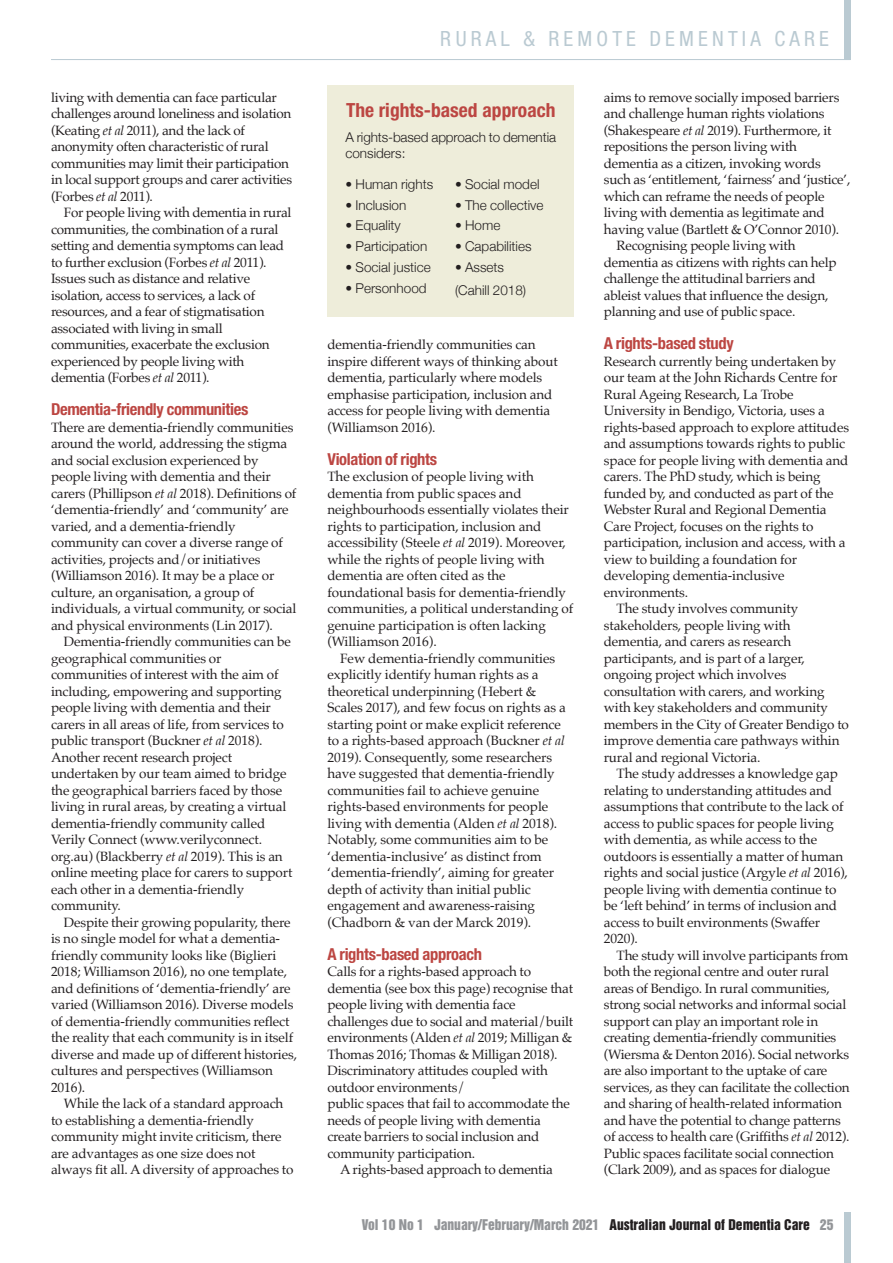
<style>
.page{position:relative;width:893px;height:1263px;background:#fff}
.page>*{position:absolute;margin:0;border:0;box-sizing:border-box;transform-origin:0 0}
.t1{font:condensed 21px "Helvetica Neue";letter-spacing:.2em;color:#bacad2}
.t2{font:700 condensed 19.5px "Helvetica Neue";color:#bc4642}
.t3{font:700 condensed 16.5px "Helvetica Neue";letter-spacing:-.02em;color:#bc4642}
.t4{font:13.5px/16.5px "Palatino";letter-spacing:-.01em;color:#231f20}
.t5{font:300 13.5px/16.5px "Helvetica Neue";color:#231f20}
.t6{font:13.5px "Helvetica Inserat";color:#939598}
.s1{font-style:italic}
.s2{color:#231f20}
</style>
<div class="page">
<div style="left:844px;top:1212px;width:6px;height:51px;background:#bacad2"></div>
<div style="left:844px;top:0;width:6px;height:60px;background:#bacad2"></div>
<hr style="left:51px;top:59px;width:799px;height:1px;background:#bacad2">
<div style="left:327px;top:85px;width:247px;height:231px;background:#eeedda"></div>
<p class="t4" style="left:51px;top:90px;width:243px">living with dementia can face particular challenges around loneliness and isolation (Keating <span class="s1">et al</span> 2011), and the lack of anonymity often characteristic of rural communities may limit their participation in local support groups and carer activities (Forbes <span class="s1">et al</span> 2011).</p>
<p class="t4" style="left:51px;top:205px;width:242px;text-indent:13px">For people living with dementia in rural communities, the combination of a rural setting and dementia symptoms can lead to further exclusion (Forbes <span class="s1">et al</span> 2011).<br>Issues such as distance and relative isolation, access to services, a lack of resources, and a fear of stigmatisation associated with living in small communities, exacerbate the exclusion experienced by people living with dementia (Forbes <span class="s1">et al</span> 2011).</p>
<p class="t3" style="left:51px;top:403px;width:199px">Dementia-friendly communities</p>
<p class="t4" style="left:51px;top:420px;width:247px">There are dementia-friendly communities around the world, addressing the stigma and social exclusion experienced by people living with dementia and their carers (Phillipson <span class="s1">et al</span> 2018). Definitions of ‘dementia-friendly’ and ‘community’ are varied, and a dementia-friendly community can cover a diverse range of activities, projects and/or initiatives (Williamson 2016). It may be a place or culture, an organisation, a group of individuals, a virtual community, or social and physical environments (Lin 2017).</p>
<p class="t4" style="left:51px;top:634px;width:243px;text-indent:13px">Dementia-friendly communities can be geographical communities or communities of interest with the aim of including, empowering and supporting people living with dementia and their carers in all areas of life, from services to public transport (Buckner <span class="s1">et al</span> 2018).<br>Another recent research project undertaken by our team aimed to bridge the geographical barriers faced by those living in rural areas, by creating a virtual dementia-friendly community called Verily Connect (www.verilyconnect. org.au) (Blackberry <span class="s1">et al</span> 2019). This is an online meeting place for carers to support each other in a dementia-friendly community.</p>
<p class="t4" style="left:51px;top:915px;width:248px;text-indent:13px">Despite their growing popularity, there is no single model for what a dementia&shy;friendly community looks like (Biglieri 2018; Williamson 2016), no one template, and definitions of ‘dementia-friendly’ are varied (Williamson 2016). Diverse models of dementia-friendly communities reflect the reality that each community is in itself diverse and made up of different histories, cultures and perspectives (Williamson 2016).</p>
<p class="t4" style="left:51px;top:1096px;width:244px;text-indent:13px">While the lack of a standard approach to establishing a dementia-friendly community might invite criticism, there are advantages as one size does not always fit all. A diversity of approaches to</p>
<p class="t1" style="left:440px;top:31px;width:390px">RURAL &amp; REMOTE DEMENTIA CARE</p>
<p class="t2" style="left:346px;top:103px;width:211px">The rights-based approach</p>
<p class="t5" style="left:345px;top:129px;width:212px">A rights-based approach to dementia considers:</p>
<p class="t5" style="left:345px;top:176px;width:89px">• Human rights</p>
<p class="t5" style="left:345px;top:196px;width:62px">• Inclusion</p>
<p class="t5" style="left:345px;top:217px;width:57px">• Equality</p>
<p class="t5" style="left:345px;top:238px;width:83px">• Participation</p>
<p class="t5" style="left:345px;top:259px;width:87px">• Social justice</p>
<p class="t5" style="left:345px;top:279px;width:83px">• Personhood</p>
<p class="t5" style="left:455px;top:176px;width:86px">• Social model</p>
<p class="t5" style="left:455px;top:196px;width:90px">• The collective</p>
<p class="t5" style="left:455px;top:217px;width:47px">• Home</p>
<p class="t5" style="left:455px;top:238px;width:78px">• Capabilities</p>
<p class="t5" style="left:455px;top:259px;width:51px">• Assets</p>
<p class="t5" style="left:455px;top:281px;width:73px">(Cahill 2018)</p>
<p class="t4" style="left:327px;top:337px;width:232px">dementia-friendly communities can inspire different ways of thinking about dementia, particularly where models emphasise participation, inclusion and access for people living with dementia (Williamson 2016).</p>
<p class="t3" style="left:327px;top:453px;width:111px">Violation of rights</p>
<p class="t4" style="left:327px;top:469px;width:247px">The exclusion of people living with dementia from public spaces and neighbourhoods essentially violates their rights to participation, inclusion and accessibility (Steele <span class="s1">et al</span> 2019). Moreover, while the rights of people living with dementia are often cited as the foundational basis for dementia-friendly communities, a political understanding of genuine participation is often lacking (Williamson 2016).</p>
<p class="t4" style="left:327px;top:651px;width:240px;text-indent:13px">Few dementia-friendly communities explicitly identify human rights as a theoretical underpinning (Hebert &amp; Scales 2017), and few focus on rights as a starting point or make explicit reference to a rights-based approach (Buckner <span class="s1">et al </span>2019). Consequently, some researchers have suggested that dementia-friendly communities fail to achieve genuine rights-based environments for people living with dementia (Alden <span class="s1">et al</span> 2018).<br>Notably, some communities aim to be ‘dementia-inclusive’ as distinct from ‘dementia-friendly’, aiming for greater depth of activity than initial public engagement and awareness-raising (Chadborn &amp; van der Marck 2019).</p>
<p class="t3" style="left:327px;top:948px;width:156px">A rights-based approach</p>
<p class="t4" style="left:327px;top:964px;width:247px">Calls for a rights-based approach to dementia (see box this page) recognise that people living with dementia face challenges due to social and material/built environments (Alden <span class="s1">et al</span> 2019; Milligan &amp; Thomas 2016; Thomas &amp; Milligan 2018).<br>Discriminatory attitudes coupled with outdoor environments/<br>public spaces that fail to accommodate the needs of people living with dementia create barriers to social inclusion and community participation.</p>
<p class="t4" style="left:340px;top:1162px;width:214px">A rights-based approach to dementia</p>
<p class="t4" style="left:604px;top:90px;width:248px">aims to remove socially imposed barriers and challenge human rights violations (Shakespeare <span class="s1">et al</span> 2019). Furthermore, it repositions the person living with dementia as a citizen, invoking words such as ‘entitlement, ‘fairness’ and ‘justice’, which can reframe the needs of people living with dementia as legitimate and having value (Bartlett &amp; O’Connor 2010).</p>
<p class="t4" style="left:604px;top:238px;width:234px;text-indent:13px">Recognising people living with dementia as citizens with rights can help challenge the attitudinal barriers and ableist values that influence the design, planning and use of public space.</p>
<p class="t3" style="left:604px;top:337px;width:131px">A rights-based study</p>
<p class="t4" style="left:604px;top:354px;width:247px">Research currently being undertaken by our team at the John Richards Centre for Rural Ageing Research, La Trobe University in Bendigo, Victoria, uses a rights-based approach to explore attitudes and assumptions towards rights to public space for people living with dementia and carers. The PhD study, which is being funded by, and conducted as part of the Webster Rural and Regional Dementia Care Project, focuses on the rights to participation, inclusion and access, with a view to building a foundation for developing dementia-inclusive environments.</p>
<p class="t4" style="left:604px;top:601px;width:247px;text-indent:13px">The study involves community stakeholders, people living with dementia, and carers as research participants, and is part of a larger, ongoing project which involves consultation with carers, and working with key stakeholders and community members in the City of Greater Bendigo to improve dementia care pathways within rural and regional Victoria.</p>
<p class="t4" style="left:604px;top:766px;width:246px;text-indent:13px">The study addresses a knowledge gap relating to understanding attitudes and assumptions that contribute to the lack of access to public spaces for people living with dementia, as while access to the outdoors is essentially a matter of human rights and social justice (Argyle <span class="s1">et al</span> 2016), people living with dementia continue to be ‘left behind’ in terms of inclusion and access to built environments (Swaffer 2020).</p>
<p class="t4" style="left:604px;top:948px;width:247px;text-indent:13px">The study will involve participants from both the regional centre and outer rural areas of Bendigo. In rural communities, strong social networks and informal social support can play an important role in creating dementia-friendly communities (Wiersma &amp; Denton 2016). Social networks are also important to the uptake of care services, as they can facilitate the collection and sharing of health-related information and have the potential to change patterns of access to health care (Griffiths <span class="s1">et al</span> 2012).<br>Public spaces facilitate social connection (Clark 2009), and as spaces for dialogue</p>
<p class="t6" style="left:362px;top:1219px;width:473px">Vol 10 No 1 January/February/March 2021 <span class="s2">Australian Journal of Dementia Care</span> 25</p>
</div>
